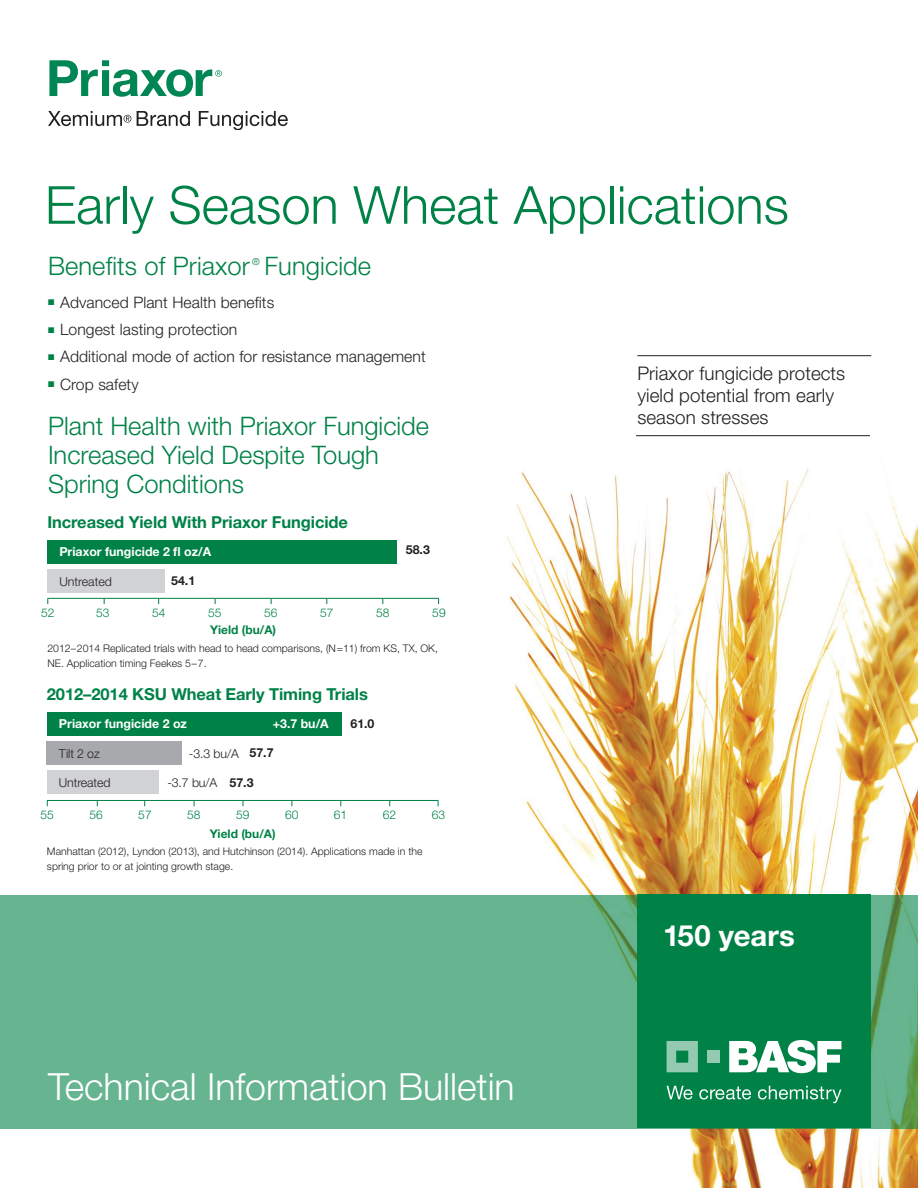
<style>
.page{position:relative;width:918px;height:1188px;background:#fff}
.page>*{position:absolute;margin:0;border:0;box-sizing:border-box;transform-origin:0 0}
.t1{font:300 52.5px "Helvetica Neue";color:#008247}
.t2{font:300 37.5px "Helvetica Neue";color:#fff}
.t3{font:700 29.25px "Helvetica Neue";letter-spacing:.005em;color:#fff}
.t4{font:300 25.5px/29.2px "Helvetica Neue";color:#008247}
.t5{font:300 18.75px/21.8px "Helvetica Neue";letter-spacing:.005em;color:#231f20}
.t6{font:700 16.5px "Helvetica Neue";letter-spacing:-.005em;color:#008247}
.t7{font:300 15.75px "Helvetica Neue";letter-spacing:.005em;color:#231f20}
.t8{font:700 12.3px "Helvetica Neue";color:#fff}
.t9{font:300 12.3px "Helvetica Neue";letter-spacing:-.01em;color:#231f20}
.t10{font:700 12.3px "Helvetica Neue";color:#231f20}
.t11{font:300 12px "Helvetica Neue";color:#008247}
.t12{font:700 12px "Helvetica Neue";color:#008247}
.t13{font:300 10.5px/15px "Helvetica Neue";color:#231f20}
.t14{font:300 9.6px "Helvetica Neue";color:#008247}
.s1{color:#008247}
</style>
<div class="page">
<img style="left:504px;top:468px;width:414px;height:720px">
<div style="left:0;top:895px;width:918px;height:233px;background:#66b490"></div>
<svg style="left:48px;top:111px;width:83px;height:15px"></svg>
<svg style="left:137px;top:111px;width:53px;height:15px"></svg>
<svg style="left:199px;top:111px;width:89px;height:19px"></svg>
<svg style="left:49px;top:60px;width:173px;height:37px"></svg>
<hr style="left:637px;top:355px;width:234px;height:1px;background:#231f20">
<hr style="left:636px;top:435px;width:234px;height:1px;background:#231f20">
<div style="left:637px;top:895px;width:234px;height:233px;background:#008247"></div>
<svg style="left:667px;top:1041px;width:31px;height:31px"></svg>
<div style="left:708px;top:1051px;width:12px;height:12px;background:#93cab1"></div>
<svg style="left:729px;top:1040px;width:112px;height:33px"></svg>
<svg style="left:667px;top:1086px;width:26px;height:14px"></svg>
<svg style="left:699px;top:1087px;width:52px;height:13px"></svg>
<svg style="left:758px;top:1086px;width:83px;height:17px"></svg>
<div style="left:47px;top:712px;width:295px;height:23px;background:#008247"></div>
<div style="left:47px;top:770px;width:111px;height:24px;background:#d1d2d4"></div>
<div style="left:47px;top:741px;width:135px;height:24px;background:#a8a9ad"></div>
<hr style="left:47px;top:800px;width:391px;height:1px;background:#008247">
<div style="left:47px;top:540px;width:350px;height:23px;background:#008247"></div>
<div style="left:47px;top:569px;width:118px;height:24px;background:#d1d2d4"></div>
<hr style="left:47px;top:598px;width:392px;height:1px;background:#008247">
<h1 class="t1" style="left:45px;top:173px;width:745px">Early Season Wheat Applications</h1>
<h3 class="t4" style="left:48px;top:251px;width:203px">Benefits of Priaxor</h3>
<p class="t14" style="left:252px;top:256px;width:9px">®</p>
<h3 class="t4" style="left:264px;top:251px;width:108px">Fungicide</h3>
<h3 class="t7" style="left:48px;top:292px;width:228px"><span class="s1">■</span> Advanced Plant Health benefits</h3>
<h3 class="t7" style="left:48px;top:320px;width:191px"><span class="s1">■</span> Longest lasting protection</h3>
<h3 class="t7" style="left:48px;top:347px;width:379px"><span class="s1">■</span> Additional mode of action for resistance management</h3>
<h3 class="t7" style="left:48px;top:374px;width:92px"><span class="s1">■</span> Crop safety</h3>
<h3 class="t4" style="left:48px;top:410px;width:383px">Plant Health with Priaxor Fungicide<br>Increased Yield Despite Tough<br>Spring Conditions</h3>
<h3 class="t6" style="left:47px;top:512px;width:302px">Increased Yield With Priaxor Fungicide</h3>
<p class="t8" style="left:59px;top:544px;width:153px">Priaxor fungicide 2 fl oz/A</p>
<p class="t9" style="left:59px;top:574px;width:54px">Untreated</p>
<p class="t10" style="left:171px;top:573px;width:26px">54.1</p>
<p class="t10" style="left:406px;top:542px;width:26px">58.3</p>
<p class="t11" style="left:41px;top:605px;width:15px">52</p>
<p class="t11" style="left:96px;top:605px;width:15px">53</p>
<p class="t11" style="left:152px;top:605px;width:15px">54</p>
<p class="t11" style="left:208px;top:605px;width:15px">55</p>
<p class="t11" style="left:264px;top:605px;width:15px">56</p>
<p class="t11" style="left:320px;top:605px;width:15px">57</p>
<p class="t11" style="left:376px;top:605px;width:15px">58</p>
<p class="t11" style="left:432px;top:605px;width:15px">59</p>
<p class="t12" style="left:210px;top:623px;width:67px">Yield (bu/A)</p>
<p class="t13" style="left:47px;top:640px;width:392px">2012–2014 Replicated trials with head to head comparisons, (N=11) from KS, TX, OK,<br>NE. Application timing Feekes 5–7.</p>
<h3 class="t6" style="left:47px;top:684px;width:323px">2012–2014 KSU Wheat Early Timing Trials</h3>
<p class="t8" style="left:59px;top:716px;width:130px">Priaxor fungicide 2 oz</p>
<p class="t8" style="left:273px;top:716px;width:58px">+3.7 bu/A</p>
<p class="t9" style="left:59px;top:746px;width:42px">Tilt 2 oz</p>
<p class="t9" style="left:189px;top:746px;width:51px">-3.3 bu/A</p>
<p class="t10" style="left:249px;top:745px;width:26px">57.7</p>
<p class="t9" style="left:59px;top:775px;width:53px">Untreated</p>
<p class="t9" style="left:167px;top:775px;width:51px">-3.7 bu/A</p>
<p class="t10" style="left:229px;top:775px;width:26px">57.3</p>
<p class="t10" style="left:350px;top:716px;width:26px">61.0</p>
<p class="t11" style="left:40px;top:807px;width:15px">55</p>
<p class="t11" style="left:89px;top:807px;width:15px">56</p>
<p class="t11" style="left:138px;top:807px;width:15px">57</p>
<p class="t11" style="left:187px;top:807px;width:15px">58</p>
<p class="t11" style="left:236px;top:807px;width:15px">59</p>
<p class="t11" style="left:285px;top:807px;width:15px">60</p>
<p class="t11" style="left:334px;top:807px;width:15px">61</p>
<p class="t11" style="left:383px;top:807px;width:15px">62</p>
<p class="t11" style="left:432px;top:807px;width:15px">63</p>
<p class="t12" style="left:210px;top:826px;width:67px">Yield (bu/A)</p>
<p class="t13" style="left:47px;top:843px;width:377px">Manhattan (2012), Lyndon (2013), and Hutchinson (2014). Applications made in the spring prior to or at jointing growth stage.</p>
<h2 class="t2" style="left:48px;top:1063px;width:468px">Technical Information Bulletin</h2>
<h3 class="t5" style="left:637px;top:363px;width:209px">Priaxor fungicide protects yield potential from early season stresses</h3>
<h3 class="t3" style="left:663px;top:918px;width:133px">150 years</h3>
</div>
